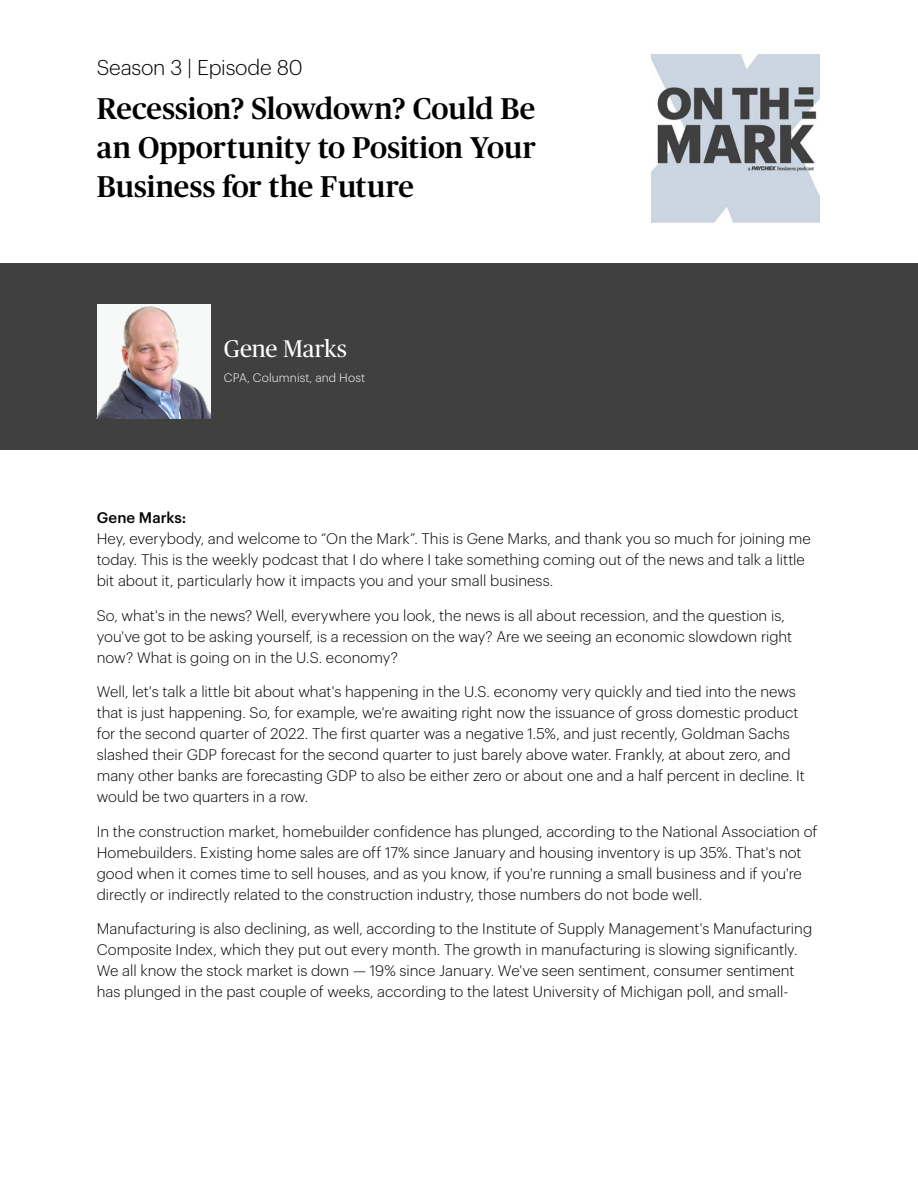
<style>
.page{position:relative;width:918px;height:1188px;background:#fff}
.page>*{position:absolute;margin:0;border:0;box-sizing:border-box;transform-origin:0 0}
.t1{font:500 30px/39px "Publico Headline";letter-spacing:.005em;color:#000;text-align:justify}
.t2{font:24px "Publico Headline";letter-spacing:-.005em;color:#fff}
.t3{font:300 21px "Graphik";letter-spacing:-.01em;color:#000}
.t4{font:300 15px/21px "Graphik";color:#000}
.t5{font:500 15px "Graphik";letter-spacing:.005em;color:#000}
.t6{font:300 12px "Graphik";letter-spacing:.01em;color:#fff}
</style>
<div class="page">
<div style="left:0;top:264px;width:918px;height:186px;background:#404040"></div>
<img style="left:97px;top:305px;width:113px;height:113px">
<img style="left:651px;top:54px;width:169px;height:169px">
<h3 class="t3" style="left:97px;top:53px;width:208px">Season 3 | Episode 80</h3>
<h1 class="t1" style="left:97px;top:87px;width:441px">Recession? Slowdown? Could Be an Opportunity to Position Your Business for the Future</h1>
<h2 class="t2" style="left:224px;top:332px;width:125px">Gene Marks</h2>
<p class="t6" style="left:224px;top:369px;width:143px">CPA, Columnist, and Host</p>
<p class="t5" style="left:97px;top:506px;width:91px">Gene Marks:</p>
<p class="t4" style="left:97px;top:527px;width:716px">Hey, everybody, and welcome to “On the Mark”. This is Gene Marks, and thank you so much for joining me today. This is the weekly podcast that I do where I take something coming out of the news and talk a little bit about it, particularly how it impacts you and your small business.</p>
<p class="t4" style="left:97px;top:604px;width:697px">So, what's in the news? Well, everywhere you look, the news is all about recession, and the question is, you've got to be asking yourself, is a recession on the way? Are we seeing an economic slowdown right now? What is going on in the U.S. economy?</p>
<p class="t4" style="left:97px;top:680px;width:710px">Well, let's talk a little bit about what's happening in the U.S. economy very quickly and tied into the news that is just happening. So, for example, we're awaiting right now the issuance of gross domestic product for the second quarter of 2022. The first quarter was a negative 1.5%, and just recently, Goldman Sachs slashed their GDP forecast for the second quarter to just barely above water. Frankly, at about zero, and many other banks are forecasting GDP to also be either zero or about one and a half percent in decline. It would be two quarters in a row.</p>
<p class="t4" style="left:97px;top:820px;width:722px">In the construction market, homebuilder confidence has plunged, according to the National Association of Homebuilders. Existing home sales are off 17% since January and housing inventory is up 35%. That's not good when it comes time to sell houses, and as you know, if you're running a small business and if you're directly or indirectly related to the construction industry, those numbers do not bode well.</p>
<p class="t4" style="left:97px;top:917px;width:717px">Manufacturing is also declining, as well, according to the Institute of Supply Management's Manufacturing Composite Index, which they put out every month. The growth in manufacturing is slowing significantly.<br>We all know the stock market is down — 19% since January. We've seen sentiment, consumer sentiment has plunged in the past couple of weeks, according to the latest University of Michigan poll, and small-</p>
</div>
